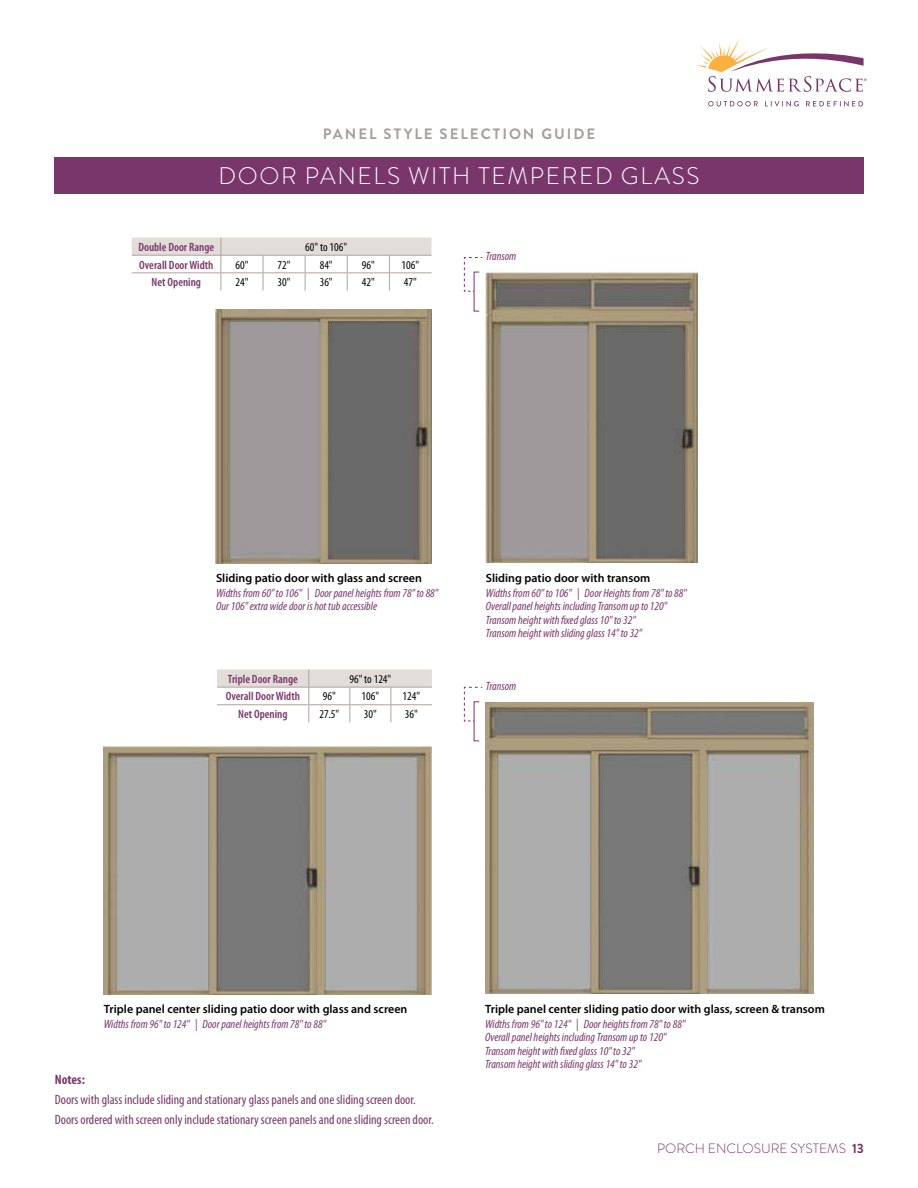
<style>
.page{position:relative;width:918px;height:1188px;background:#fff}
.page>*{position:absolute;margin:0;border:0;box-sizing:border-box;transform-origin:0 0}
.t1{font:300 24px "Brandon Grotesque";letter-spacing:.07em;color:#fff}
.t2{font:700 15px "Brandon Grotesque";letter-spacing:.13em;color:#a79e9d}
.t3{font:condensed 13.5px/20.4px "Myriad Pro";color:#79366a}
.t4{font:300 13.5px "Brandon Grotesque";color:#79366a}
.t5{font:700 condensed 13.5px "Myriad Pro";letter-spacing:-.005em;color:#79366a}
.t6{font:italic condensed 12px/13.5px "Myriad Pro";color:#79366a}
.t7{font:600 12px "Myriad Pro";color:#000}
.t8{font:600 condensed 12px "Myriad Pro";color:#79366a}
.t9{font:condensed 12px "Myriad Pro";color:#000}
.s1{font-weight:700}
</style>
<div class="page">
<div style="left:54px;top:157px;width:810px;height:37px;background:#79366a"></div>
<img style="left:486px;top:271px;width:212px;height:291px">
<img style="left:215px;top:310px;width:217px;height:253px">
<img style="left:485px;top:702px;width:329px;height:292px">
<img style="left:103px;top:746px;width:328px;height:249px">
<svg style="left:464px;top:257px;width:19px;height:35px"></svg>
<svg style="left:464px;top:687px;width:19px;height:35px"></svg>
<svg style="left:132px;top:238px;width:299px;height:52px"></svg>
<svg style="left:217px;top:669px;width:215px;height:53px"></svg>
<svg style="left:696px;top:38px;width:171px;height:54px"></svg>
<svg style="left:708px;top:101px;width:50px;height:5px"></svg>
<svg style="left:765px;top:101px;width:34px;height:5px"></svg>
<svg style="left:806px;top:101px;width:57px;height:5px"></svg>
<p class="t2" style="left:323px;top:124px;width:274px">PANEL STYLE SELECTION GUIDE</p>
<h1 class="t1" style="left:218px;top:159px;width:483px">DOOR PANELS WITH TEMPERED GLASS</h1>
<p class="t8" style="left:138px;top:240px;width:77px">Double Door Range</p>
<p class="t9" style="left:305px;top:240px;width:43px">60" to 106"</p>
<p class="t8" style="left:139px;top:258px;width:76px">Overall Door Width</p>
<p class="t9" style="left:235px;top:258px;width:14px">60"</p>
<p class="t9" style="left:278px;top:258px;width:14px">72"</p>
<p class="t9" style="left:320px;top:258px;width:14px">84"</p>
<p class="t9" style="left:362px;top:258px;width:14px">96"</p>
<p class="t9" style="left:402px;top:258px;width:19px">106"</p>
<p class="t8" style="left:152px;top:276px;width:51px">Net Opening</p>
<p class="t9" style="left:235px;top:276px;width:14px">24"</p>
<p class="t9" style="left:278px;top:276px;width:14px">30"</p>
<p class="t9" style="left:320px;top:276px;width:14px">36"</p>
<p class="t9" style="left:362px;top:276px;width:14px">42"</p>
<p class="t9" style="left:404px;top:276px;width:14px">47"</p>
<p class="t6" style="left:486px;top:250px;width:32px">Transom</p>
<p class="t7" style="left:216px;top:571px;width:207px">Sliding patio door with glass and screen</p>
<p class="t6" style="left:216px;top:586px;width:224px">Widths from 60" to 106" | Door panel heights from 78" to 88"<br>Our 106" extra wide door is hot tub accessible</p>
<p class="t8" style="left:228px;top:672px;width:71px">Triple Door Range</p>
<p class="t9" style="left:349px;top:672px;width:43px">96" to 124"</p>
<p class="t8" style="left:226px;top:690px;width:76px">Overall Door Width</p>
<p class="t9" style="left:323px;top:690px;width:14px">96"</p>
<p class="t9" style="left:362px;top:690px;width:19px">106"</p>
<p class="t9" style="left:403px;top:690px;width:19px">124"</p>
<p class="t8" style="left:238px;top:708px;width:51px">Net Opening</p>
<p class="t9" style="left:319px;top:708px;width:21px">27.5"</p>
<p class="t9" style="left:364px;top:708px;width:14px">30"</p>
<p class="t9" style="left:405px;top:708px;width:14px">36"</p>
<p class="t7" style="left:486px;top:571px;width:166px">Sliding patio door with transom</p>
<p class="t6" style="left:486px;top:586px;width:202px">Widths from 60" to 106" | Door Heights from 78" to 88" Overall panel heights including Transom up to 120" Transom height with fixed glass 10" to 32"<br>Transom height with sliding glass 14" to 32"</p>
<p class="t6" style="left:486px;top:679px;width:32px">Transom</p>
<p class="t7" style="left:104px;top:1002px;width:305px">Triple panel center sliding patio door with glass and screen</p>
<p class="t6" style="left:104px;top:1017px;width:224px">Widths from 96" to 124" | Door panel heights from 78" to 88"</p>
<p class="t5" style="left:55px;top:1072px;width:32px">Notes:</p>
<p class="t3" style="left:55px;top:1090px;width:380px">Doors with glass include sliding and stationary glass panels and one sliding screen door.<br>Doors ordered with screen only include stationary screen panels and one sliding screen door.</p>
<p class="t7" style="left:485px;top:1002px;width:341px">Triple panel center sliding patio door with glass, screen &amp; transom</p>
<p class="t6" style="left:485px;top:1017px;width:202px">Widths from 96" to 124" | Door heights from 78" to 88" Overall panel heights including Transom up to 120" Transom height with fixed glass 10" to 32"<br>Transom height with sliding glass 14" to 32"</p>
<p class="t4" style="left:657px;top:1139px;width:208px">PORCH ENCLOSURE SYSTEMS <span class="s1">13</span></p>
</div>
